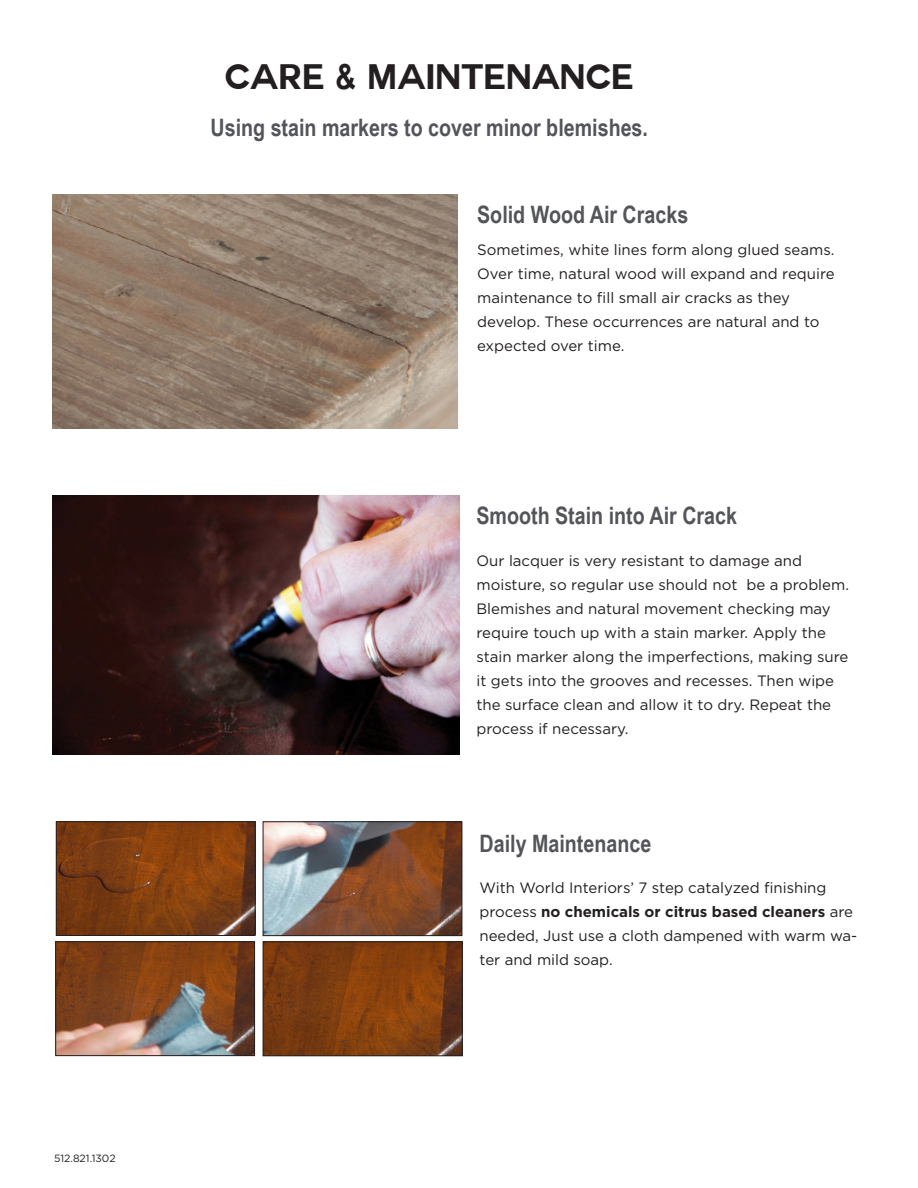
<style>
.page{position:relative;width:918px;height:1188px;background:#fff}
.page>*{position:absolute;margin:0;border:0;box-sizing:border-box;transform-origin:0 0}
.t1{font:700 34.5px "COUTURE";color:#231f20}
.t2{font:700 24px "Arial Narrow";color:#54555a}
.t3{font:15px/24px "Gotham";color:#231f20}
.t4{font:10.5px "Gotham";color:#231f20}
.s1{font-family:"Arial Narrow"}
.s2{font-weight:700}
</style>
<div class="page">
<img style="left:53px;top:495px;width:406px;height:260px">
<img style="left:53px;top:195px;width:404px;height:234px">
<img style="left:58px;top:824px;width:195px;height:110px">
<div style="left:56px;top:822px;width:199px;height:114px;border:1px solid #231f20"></div>
<img style="left:265px;top:824px;width:195px;height:110px">
<div style="left:263px;top:822px;width:199px;height:114px;border:1px solid #231f20"></div>
<img style="left:58px;top:944px;width:195px;height:110px">
<div style="left:56px;top:942px;width:199px;height:114px;border:1px solid #231f20"></div>
<img style="left:265px;top:944px;width:195px;height:110px">
<div style="left:263px;top:942px;width:199px;height:114px;border:1px solid #231f20"></div>
<p class="t4" style="left:54px;top:1152px;width:63px">512.821.1302</p>
<p class="t1" style="left:225px;top:61px;width:410px">CARE <span class="s1">&amp;</span> MAINTENANCE</p>
<p class="t2" style="left:211px;top:109px;width:439px">Using stain markers to cover minor blemishes.</p>
<p class="t2" style="left:477px;top:197px;width:213px">Solid Wood Air Cracks</p>
<p class="t3" style="left:477px;top:237px;width:359px">Sometimes, white lines form along glued seams.<br>Over time, natural wood will expand and require maintenance to fill small air cracks as they develop. These occurrences are natural and to expected over time.</p>
<p class="t2" style="left:476px;top:498px;width:262px">Smooth Stain into Air Crack</p>
<p class="t3" style="left:476px;top:548px;width:374px">Our lacquer is very resistant to damage and moisture, so regular use should not be a problem.<br>Blemishes and natural movement checking may require touch up with a stain marker. Apply the stain marker along the imperfections, making sure it gets into the grooves and recesses. Then wipe the surface clean and allow it to dry. Repeat the process if necessary.</p>
<p class="t2" style="left:480px;top:825px;width:173px">Daily Maintenance</p>
<p class="t3" style="left:480px;top:875px;width:379px">With World Interiors’ 7 step catalyzed finishing process <span class="s2">no chemicals or citrus based cleaners</span> are needed, Just use a cloth dampened with warm wa&shy;ter and mild soap.</p>
</div>
